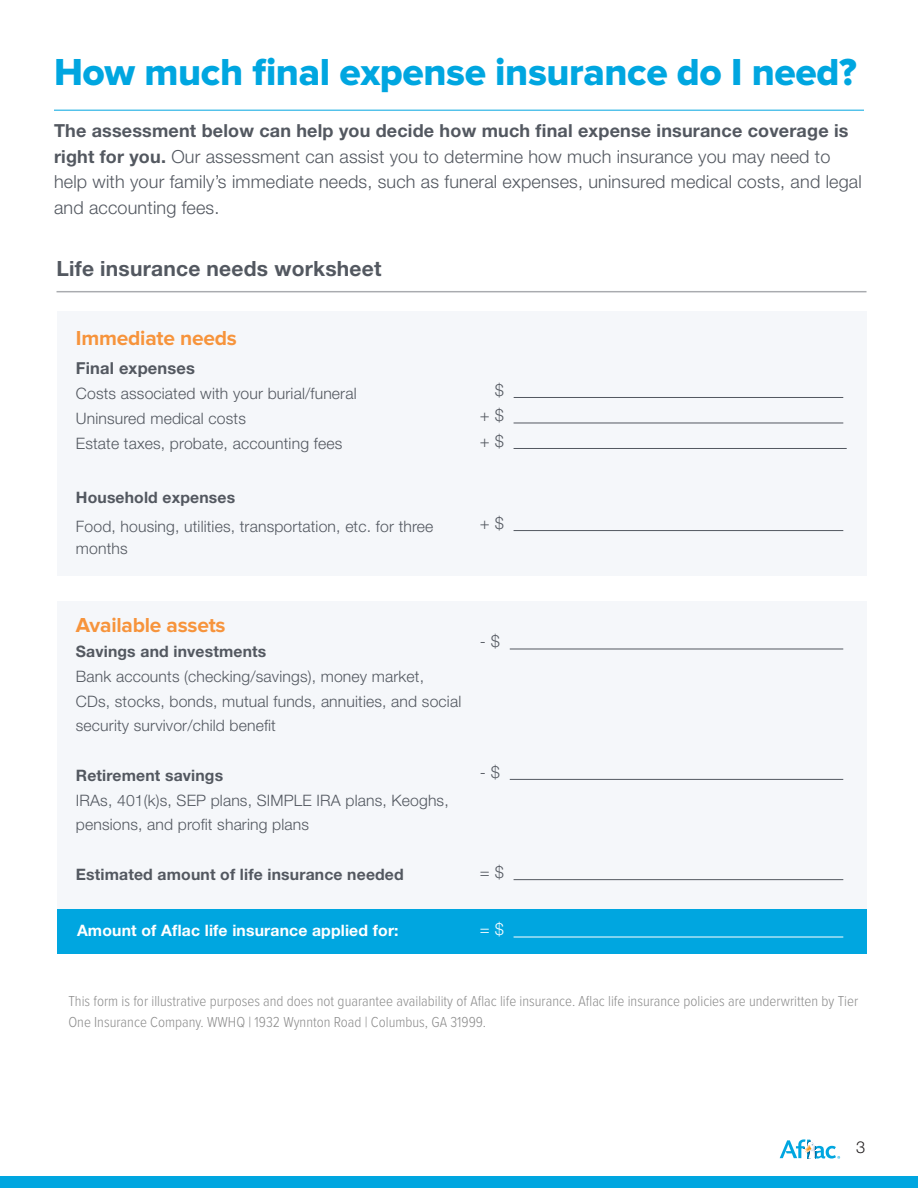
<style>
.page{position:relative;width:918px;height:1188px;background:#fff}
.page>*{position:absolute;margin:0;border:0;box-sizing:border-box;transform-origin:0 0}
.t1{font:39px "Proxima Nova Extrabld";letter-spacing:-.01em;color:#00a6e0}
.t2{font:700 21px "Proxima Nova";letter-spacing:-.01em;color:#f7943c}
.t3{font:700 21px "Helvetica Neue LT Std";letter-spacing:.01em;color:#535860}
.t4{font:300 18px/25.5px "Helvetica Neue LT Std";letter-spacing:.01em;color:#535860}
.t5{font:700 16.5px "Helvetica Neue LT Std";letter-spacing:.01em;color:#535860}
.t6{font:300 16.5px/25.5px "Helvetica Neue LT Std";color:#535860;text-align:justify}
.t7{font:300 16.5px "Helvetica Neue LT Std";color:#fff}
.t8{font:300 16.5px "Helvetica Neue LT Std";color:#231f20}
.t9{font:300 15.75px/24.8px "Helvetica Neue LT Std";letter-spacing:.01em;color:#535860}
.t10{font:700 15.75px "Helvetica Neue LT Std";letter-spacing:.01em;color:#535860}
.t11{font:700 15.75px "Helvetica Neue LT Std";letter-spacing:.01em;color:#fff}
.t12{font:300 15px/21px "Proxima Nova Cond";color:#8d8d8d}
.s1{font-weight:700}
</style>
<div class="page">
<svg style="left:780px;top:1139px;width:60px;height:20px"></svg>
<div style="left:0;top:1177px;width:917px;height:11px;background:#00a6e0"></div>
<div style="left:57px;top:312px;width:810px;height:264px;background:#f5f7fa"></div>
<div style="left:57px;top:601px;width:810px;height:334px;background:#f5f7fa"></div>
<hr style="left:54px;top:110px;width:810px;height:1px;background:#00a6e0">
<hr style="left:57px;top:291px;width:810px;height:1px;background:#535860">
<hr style="left:514px;top:397px;width:329px;height:1px;background:#535860">
<hr style="left:514px;top:423px;width:329px;height:1px;background:#535860">
<hr style="left:514px;top:448px;width:333px;height:1px;background:#535860">
<hr style="left:514px;top:530px;width:329px;height:1px;background:#535860">
<hr style="left:510px;top:649px;width:333px;height:1px;background:#535860">
<hr style="left:510px;top:779px;width:333px;height:1px;background:#535860">
<hr style="left:514px;top:879px;width:329px;height:1px;background:#535860">
<div style="left:57px;top:910px;width:810px;height:44px;background:#00a6e0"></div>
<hr style="left:514px;top:937px;width:329px;height:1px;background:#fff">
<h1 class="t1" style="left:54px;top:49px;width:804px">How much final expense insurance do I need?</h1>
<p class="t4" style="left:54px;top:118px;width:809px"><span class="s1">The assessment below can help you decide how much final expense insurance coverage is right for you.</span> Our assessment can assist you to determine how much insurance you may need to help with your family’s immediate needs, such as funeral expenses, uninsured medical costs, and legal and accounting fees.</p>
<h2 class="t3" style="left:57px;top:256px;width:326px">Life insurance needs worksheet</h2>
<h2 class="t2" style="left:76px;top:326px;width:163px">Immediate needs</h2>
<p class="t5" style="left:76px;top:358px;width:121px">Final expenses</p>
<p class="t9" style="left:76px;top:381px;width:282px">Costs associated with your burial/funeral<br>Uninsured medical costs<br>Estate taxes, probate, accounting fees</p>
<p class="t10" style="left:76px;top:487px;width:161px">Household expenses</p>
<p class="t9" style="left:76px;top:515px;width:359px;line-height:22.5px">Food, housing, utilities, transportation, etc. for three months</p>
<p class="t6" style="left:480px;top:377px;width:26px;text-indent:15px">$ + $ + $</p>
<p class="t6" style="left:480px;top:510px;width:25px">+ $</p>
<h2 class="t2" style="left:76px;top:613px;width:151px">Available assets</h2>
<p class="t10" style="left:76px;top:642px;width:192px">Savings and investments</p>
<p class="t9" style="left:76px;top:663px;width:387px">Bank accounts (checking/savings), money market,<br>CDs, stocks, bonds, mutual funds, annuities, and social security survivor/child benefit</p>
<p class="t10" style="left:76px;top:765px;width:149px">Retirement savings</p>
<p class="t9" style="left:76px;top:787px;width:374px">IRAs, 401(k)s, SEP plans, SIMPLE IRA plans, Keoghs, pensions, and profit sharing plans</p>
<p class="t10" style="left:76px;top:864px;width:329px">Estimated amount of life insurance needed</p>
<p class="t6" style="left:480px;top:628px;width:22px">- $</p>
<p class="t6" style="left:480px;top:759px;width:22px">- $</p>
<p class="t6" style="left:480px;top:859px;width:25px">= $</p>
<p class="t11" style="left:77px;top:921px;width:323px">Amount of Aflac life insurance applied for:</p>
<p class="t7" style="left:480px;top:919px;width:25px">= $</p>
<p class="t12" style="left:68px;top:990px;width:791px">This form is for illustrative purposes and does not guarantee availability of Aflac life insurance. Aflac life insurance policies are underwritten by Tier<br>One Insurance Company. WWHQ | 1932 Wynnton Road | Columbus, GA 31999.</p>
<p class="t8" style="left:856px;top:1137px;width:11px">3</p>
</div>
